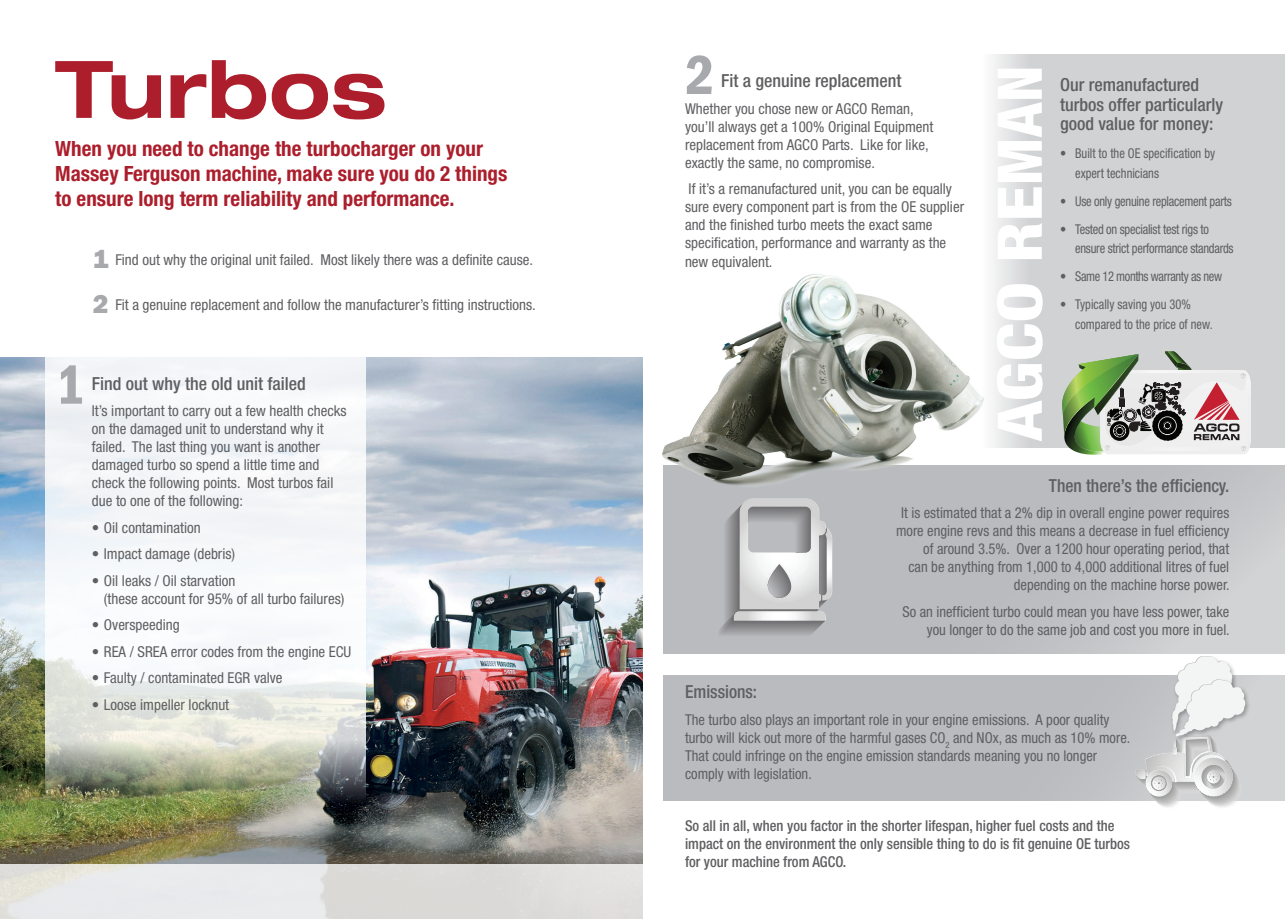
<style>
.page{position:relative;width:1285px;height:919px;background:#fff}
.page>*{position:absolute;margin:0;border:0;box-sizing:border-box;transform-origin:0 0}
.t1{font:700 expanded 79.5px "Helvetica Neue";color:#ac1e2c}
.t2{font:800 condensed 61.65px "Helvetica Neue";color:#fff;scale:1.17 1}
.t3{font:600 condensed 57px "Franklin Gothic";color:#a8a9ad}
.t4{font:700 condensed 21px/25.2px "Helvetica Neue";color:#ac1e2c}
.t5{font:500 condensed 18px/19.5px "Helvetica Neue";color:#5f5f62}
.t6{font:condensed 15px/18px "Helvetica Neue";color:#5f5f62}
.t7{font:500 condensed 15px/18px "Helvetica Neue";color:#5f5f62}
.t8{font:condensed 13.5px/19.5px "Helvetica Neue";letter-spacing:-.02em;color:#5f5f62;scale:.92 1}
.t9{font:condensed 13.5px/19.5px "Helvetica Neue";color:#5f5f62;scale:.92 1}
.s1{font-family:"Franklin Gothic";font-weight:800;font-stretch:normal;font-size:27px;color:#a8a9ad}
</style>
<div class="page">
<div style="left:663px;top:465px;width:621px;height:188px;background:linear-gradient(to right,#b5b6b9,#c7c8ca)"></div>
<div style="left:663px;top:675px;width:621px;height:125px;background:#babbbe"></div>
<img style="left:0;top:357px;width:642px;height:507px">
<img style="left:630px;top:274px;width:355px;height:217px">
<div style="left:981px;top:55px;width:303px;height:393px;background:#d1d2d4"></div>
<svg style="left:1063px;top:351px;width:186px;height:103px"></svg>
<img style="left:1245px;top:676px;width:7px;height:67px">
<svg style="left:1135px;top:656px;width:110px;height:152px"></svg>
<svg style="left:0;top:864px;width:643px;height:54px;background:#e2e2e1"></svg>
<svg style="left:45px;top:357px;width:321px;height:446px;fill:#f4f5f8"></svg>
<img style="left:704px;top:491px;width:131px;height:147px">
<h1 class="t1" style="left:55px;top:40px;width:333px">Turbos</h1>
<h3 class="t4" style="left:55px;top:135px;width:453px">When you need to change the turbocharger on your<br>Massey Ferguson machine, make sure you do 2 things to ensure long term reliability and performance.</h3>
<p class="t6" style="left:93px;top:251px;width:442px"><span class="s1">1</span> Find out why the original unit failed. Most likely there was a definite cause.</p>
<p class="t6" style="left:93px;top:296px;width:444px"><span class="s1">2</span> Fit a genuine replacement and follow the manufacturer’s fitting instructions.</p>
<h3 class="t3" style="left:55px;top:346px;width:31px">1</h3>
<p class="t5" style="left:92px;top:373px;width:215px">Find out why the old unit failed</p>
<p class="t6" style="left:92px;top:402px;width:256px">It’s important to carry out a few health checks on the damaged unit to understand why it failed. The last thing you want is another damaged turbo so spend a little time and check the following points. Most turbos fail due to one of the following:</p>
<p class="t6" style="left:92px;top:518px;width:110px">• Oil contamination</p>
<p class="t6" style="left:92px;top:545px;width:145px">• Impact damage (debris)</p>
<p class="t6" style="left:104px;top:571px;width:242px;text-indent:-12px">• Oil leaks / Oil starvation<br>(these account for 95% of all turbo failures)</p>
<p class="t6" style="left:92px;top:616px;width:89px">• Overspeeding</p>
<p class="t6" style="left:92px;top:642px;width:261px">• REA / SREA error codes from the engine ECU</p>
<p class="t6" style="left:92px;top:669px;width:192px">• Faulty / contaminated EGR valve</p>
<p class="t6" style="left:92px;top:695px;width:139px">• Loose impeller locknut</p>
<h3 class="t3" style="left:685px;top:37px;width:31px">2</h3>
<p class="t5" style="left:721px;top:71px;width:182px">Fit a genuine replacement</p>
<p class="t6" style="left:685px;top:99px;width:250px">Whether you chose new or AGCO Reman, you’ll always get a 100% Original Equipment replacement from AGCO Parts. Like for like, exactly the same, no compromise.</p>
<p class="t6" style="left:685px;top:180px;width:280px">If it’s a remanufactured unit, you can be equally sure every component part is from the OE supplier and the finished turbo meets the exact same specification, performance and warranty as the new equivalent.</p>
<h2 class="t2" style="left:981px;top:441px;width:323px;rotate:-90deg">AGCO REMAN</h2>
<p class="t5" style="left:1059px;top:75px;width:164px">Our remanufactured turbos offer particularly good value for money:</p>
<p class="t9" style="left:1074px;top:144px;width:154px;text-indent:-15px">• Built to the OE specification by expert technicians</p>
<p class="t8" style="left:1059px;top:191px;width:188px">• Use only genuine replacement parts</p>
<p class="t8" style="left:1074px;top:219px;width:174px;text-indent:-15px">• Tested on specialist test rigs to ensure strict performance standards</p>
<p class="t8" style="left:1059px;top:267px;width:177px">• Same 12 months warranty as new</p>
<p class="t9" style="left:1074px;top:295px;width:151px;text-indent:-15px">• Typically saving you 30% compared to the price of new.</p>
<p class="t5" style="left:1048px;top:475px;width:182px">Then there’s the efficiency.</p>
<p class="t6" style="left:895px;top:503px;width:335px;text-align:right">It is estimated that a 2% dip in overall engine power requires more engine revs and this means a decrease in fuel efficiency of around 3.5%. Over a 1200 hour operating period, that<br>can be anything from 1,000 to 4,000 additional litres of fuel depending on the machine horse power.</p>
<p class="t6" style="left:902px;top:602px;width:329px;text-align:right">So an inefficient turbo could mean you have less power, take you longer to do the same job and cost you more in fuel.</p>
<p class="t5" style="left:685px;top:681px;width:74px">Emissions:</p>
<p class="t6" style="left:685px;top:710px;width:447px">The turbo also plays an important role in your engine emissions. A poor quality turbo will kick out more of the harmful gases CO<sub>2</sub> and NOx, as much as 10% more.<br>That could infringe on the engine emission standards meaning you no longer comply with legislation.</p>
<p class="t7" style="left:685px;top:816px;width:446px">So all in all, when you factor in the shorter lifespan, higher fuel costs and the impact on the environment the only sensible thing to do is fit genuine OE turbos for your machine from AGCO.</p>
</div>
